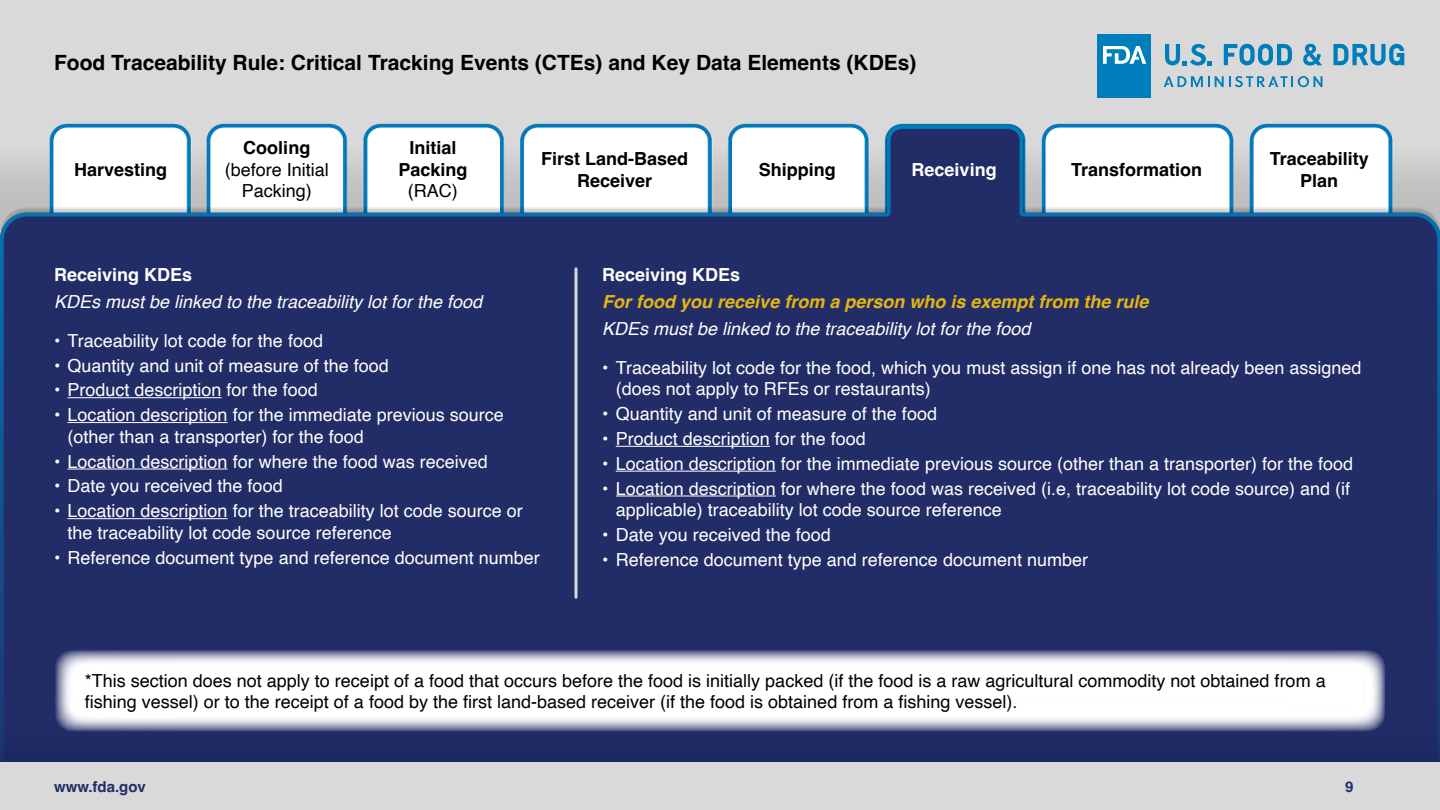
<style>
.page{position:relative;width:1440px;height:810px;background:#fff}
.page>*{position:absolute;margin:0;border:0;box-sizing:border-box;transform-origin:0 0}
.t1{font:700 21px "Helvetica";color:#000}
.t2{font:18px/21.6px "Helvetica";color:#fff}
.t3{font:18px/21.6px "Helvetica";color:#000;text-align:center}
.t4{font:700 18px/21.6px "Helvetica";color:#000;text-align:center}
.t5{font:italic 18px "Helvetica";color:#fff}
.t6{font:italic 700 18px "Helvetica";color:#e5b611}
.t7{font:700 18px "Helvetica";color:#fff}
.t8{font:700 15px "Helvetica";color:#222c67}
</style>
<div class="page">
<div style="left:0;top:0;width:1440px;height:762px;background:#d9d9d9"></div>
<div style="left:0;top:762px;width:1440px;height:48px;background:#d9d9d9"></div>
<svg style="left:1163px;top:76px;width:159px;height:11px;background:#8eb9ce"></svg>
<svg style="left:1223px;top:44px;width:69px;height:21px"></svg>
<svg style="left:1303px;top:44px;width:19px;height:22px"></svg>
<svg style="left:1333px;top:44px;width:71px;height:21px"></svg>
<svg style="left:1165px;top:44px;width:47px;height:22px"></svg>
<div style="left:1097px;top:34px;width:54px;height:64px;background:#007dbb"></div>
<svg style="left:1103px;top:46px;width:43px;height:18px"></svg>
<img style="left:0;top:107px;width:1440px;height:649px">
<hr style="left:68px;top:397px;width:154px;height:1px;background:#fff">
<hr style="left:68px;top:422px;width:160px;height:1px;background:#fff">
<hr style="left:68px;top:469px;width:160px;height:1px;background:#fff">
<hr style="left:68px;top:518px;width:160px;height:1px;background:#fff">
<hr style="left:616px;top:446px;width:154px;height:1px;background:#fff">
<hr style="left:616px;top:471px;width:160px;height:1px;background:#fff">
<hr style="left:616px;top:496px;width:160px;height:1px;background:#fff">
<svg style="left:55px;top:650px;width:1330px;height:81px"></svg>
<hr style="left:574px;top:269px;width:3px;height:328px;background:#d9d9d9">
<p class="t1" style="left:54px;top:50px;width:864px">Food Traceability Rule: Critical Tracking Events (CTEs) and Key Data Elements (KDEs)</p>
<p class="t4" style="left:74px;top:161px;width:95px">Harvesting</p>
<p class="t4" style="left:243px;top:139px;width:68px">Cooling</p>
<p class="t3" style="left:225px;top:159px;width:106px">(before Initial<br>Packing)</p>
<p class="t4" style="left:398px;top:139px;width:71px">Initial<br>Packing</p>
<p class="t3" style="left:408px;top:181px;width:51px">(RAC)</p>
<p class="t4" style="left:541px;top:150px;width:149px">First Land-Based<br>Receiver</p>
<p class="t4" style="left:759px;top:161px;width:79px">Shipping</p>
<p class="t4" style="left:1269px;top:150px;width:101px">Traceability<br>Plan</p>
<p class="t4" style="left:1071px;top:161px;width:133px">Transformation</p>
<p class="t7" style="left:911px;top:158px;width:87px">Receiving</p>
<p class="t7" style="left:54px;top:263px;width:140px">Receiving KDEs</p>
<p class="t5" style="left:54px;top:287px;width:430px">KDEs must be linked to the traceability lot for the food</p>
<p class="t2" style="left:54px;top:330px;width:270px">• Traceability lot code for the food</p>
<p class="t2" style="left:54px;top:355px;width:336px">• Quantity and unit of measure of the food</p>
<p class="t2" style="left:54px;top:380px;width:265px">• Product description for the food</p>
<p class="t2" style="left:68px;top:405px;width:438px;text-indent:-14px">• Location description for the immediate previous source (other than a transporter) for the food</p>
<p class="t2" style="left:54px;top:451px;width:435px">• Location description for where the food was received</p>
<p class="t2" style="left:54px;top:476px;width:230px">• Date you received the food</p>
<p class="t2" style="left:68px;top:501px;width:457px;text-indent:-14px">• Location description for the traceability lot code source or the traceability lot code source reference</p>
<p class="t2" style="left:54px;top:547px;width:487px">• Reference document type and reference document number</p>
<p class="t7" style="left:602px;top:263px;width:140px">Receiving KDEs</p>
<p class="t6" style="left:602px;top:290px;width:548px">For food you receive from a person who is exempt from the rule</p>
<p class="t5" style="left:602px;top:314px;width:430px">KDEs must be linked to the traceability lot for the food</p>
<p class="t2" style="left:616px;top:357px;width:747px;text-indent:-14px">• Traceability lot code for the food, which you must assign if one has not already been assigned (does not apply to RFEs or restaurants)</p>
<p class="t2" style="left:602px;top:404px;width:336px">• Quantity and unit of measure of the food</p>
<p class="t2" style="left:602px;top:428px;width:265px">• Product description for the food</p>
<p class="t2" style="left:602px;top:453px;width:752px">• Location description for the immediate previous source (other than a transporter) for the food</p>
<p class="t2" style="left:616px;top:478px;width:736px;text-indent:-14px">• Location description for where the food was received (i.e, traceability lot code source) and (if applicable) traceability lot code source reference</p>
<p class="t2" style="left:602px;top:525px;width:230px">• Date you received the food</p>
<p class="t2" style="left:602px;top:549px;width:487px">• Reference document type and reference document number</p>
<p class="t3" style="left:85px;top:670px;width:1242px;text-align:left">*This section does not apply to receipt of a food that occurs before the food is initially packed (if the food is a raw agricultural commodity not obtained from a fishing vessel) or to the receipt of a food by the first land-based receiver (if the food is obtained from a fishing vessel).</p>
<p class="t8" style="left:54px;top:777px;width:93px">www.fda.gov</p>
<p class="t8" style="left:1345px;top:777px;width:10px">9</p>
</div>
